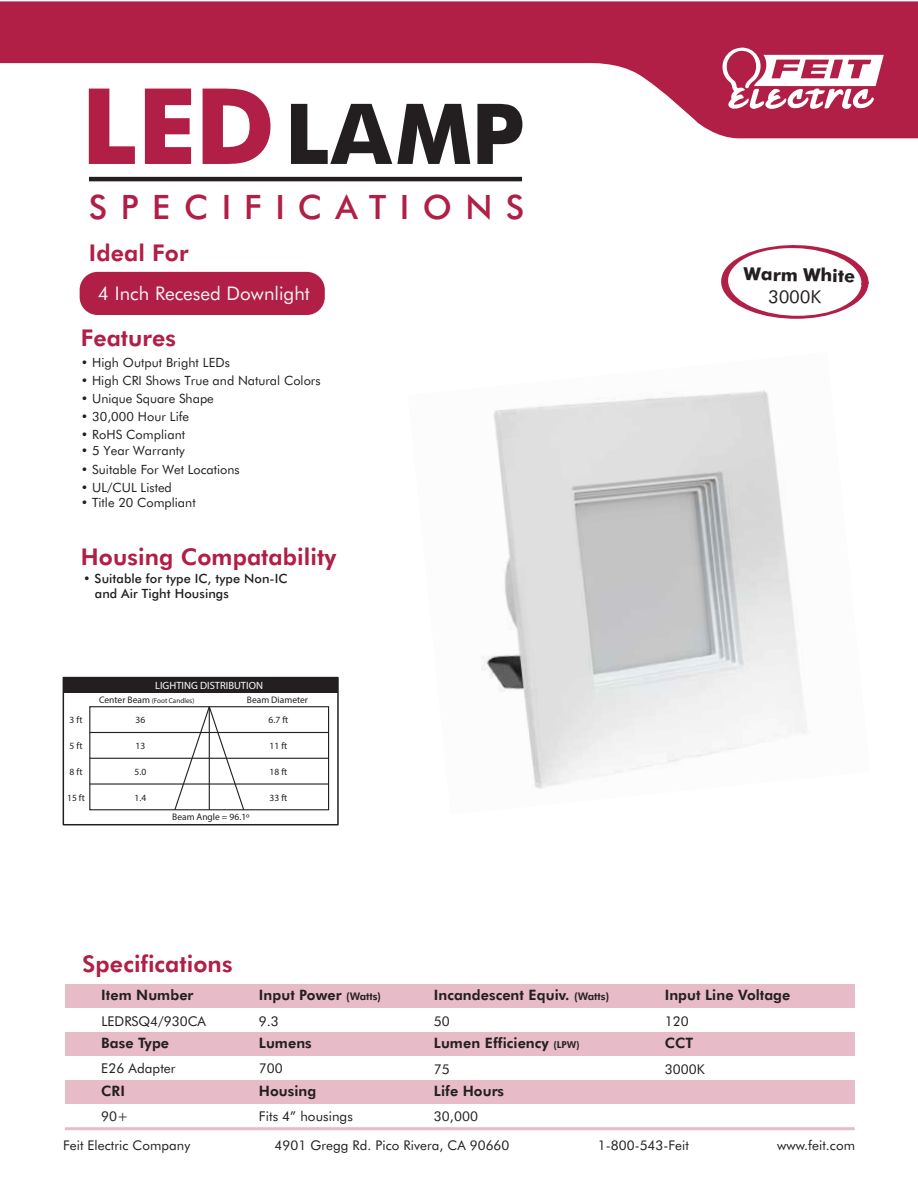
<style>
.page{position:relative;width:918px;height:1188px;background:#fff}
.page>*{position:absolute;margin:0;border:0;box-sizing:border-box;transform-origin:0 0}
.t1{font:700 84px "Futura BT";color:#231f20}
.t2{font:500 33.6px "Futura BT";letter-spacing:.4em;color:#b11e46}
.t3{font:800 23.1px "Futura BT";letter-spacing:.005em;color:#b11e46}
.t4{font:18.9px "Futura BT";color:#f5f5f5}
.t5{font:700 17.85px "Futura BT";color:#231f20}
.t6{font:17.85px "Futura BT";color:#231f20}
.t7{font:800 14.4px "Futura BT";letter-spacing:.005em;color:#231f20}
.t8{font:13.5px "Futura BT";letter-spacing:.005em;color:#231f20}
.t9{font:13.35px "Futura BT";letter-spacing:.005em;color:#231f20}
.t10{font:12.75px "Futura BT";color:#231f20}
.t11{font:500 12.75px/15.3px "Futura BT";letter-spacing:.005em;color:#231f20}
.t12{font:10.5px "Myriad Pro";color:#fff}
.t13{font:9.45px "Myriad Pro";color:#231f20}
.t14{font:7.05px "Myriad Pro";color:#231f20}
.s1{font-size:105.45px;color:#b11e46}
.s2{font-size:9.45px}
.s3{font-size:10.5px}
.s4{font-size:9.6px}
</style>
<div class="page">
<img style="left:481px;top:390px;width:326px;height:399px">
<div style="left:80px;top:272px;width:245px;height:43px;background:#b11e46;border-radius:18px"></div>
<div style="left:65px;top:984px;width:790px;height:24px;background:#e7bbc7"></div>
<div style="left:65px;top:1032px;width:790px;height:24px;background:#e7bbc7"></div>
<div style="left:65px;top:1080px;width:790px;height:24px;background:#e7bbc7"></div>
<hr style="left:65px;top:1127px;width:790px;height:3px;background:#b11e46">
<hr style="left:89px;top:177px;width:433px;height:4px;background:#231f20">
<svg style="left:0;top:1px;width:918px;height:137px;fill:#b11e46"></svg>
<svg style="left:721px;top:47px;width:163px;height:63px"></svg>
<svg style="left:721px;top:245px;width:148px;height:74px"></svg>
<div style="left:63px;top:677px;width:276px;height:148px;background:#fff;border:2px solid #231f20"></div>
<div style="left:63px;top:677px;width:275px;height:16px;background:#231f20"></div>
<div style="left:89px;top:706px;width:240px;height:104px;background:#fff;border:1px solid #231f20"></div>
<hr style="left:90px;top:732px;width:239px;height:1px;background:#231f20">
<hr style="left:90px;top:758px;width:239px;height:1px;background:#231f20">
<hr style="left:90px;top:783px;width:239px;height:2px;background:#231f20">
<svg style="left:173px;top:706px;width:72px;height:105px"></svg>
<h1 class="t1" style="left:81px;top:83px;width:445px"><span class="s1">LED</span>LAMP</h1>
<h2 class="t2" style="left:89px;top:186px;width:437px">SPECIFICATIONS</h2>
<h3 class="t3" style="left:89px;top:239px;width:101px">Ideal For</h3>
<h3 class="t4" style="left:98px;top:282px;width:213px">4 Inch Recesed Downlight</h3>
<h3 class="t3" style="left:81px;top:324px;width:97px">Features</h3>
<p class="t10" style="left:81px;top:355px;width:151px">• High Output Bright LEDs</p>
<p class="t10" style="left:81px;top:373px;width:241px">• High CRI Shows True and Natural Colors</p>
<p class="t10" style="left:81px;top:391px;width:135px">• Unique Square Shape</p>
<p class="t10" style="left:81px;top:409px;width:110px">• 30,000 Hour Life</p>
<p class="t10" style="left:81px;top:427px;width:106px">• RoHS Compliant</p>
<p class="t10" style="left:81px;top:461px;width:160px">• Suitable For Wet Locations</p>
<p class="t10" style="left:81px;top:479px;width:93px">• UL/CUL Listed</p>
<p class="t10" style="left:81px;top:495px;width:116px">• Title 20 Compliant</p>
<p class="t10" style="left:81px;top:443px;width:106px">• 5 Year Warranty</p>
<h3 class="t3" style="left:81px;top:543px;width:257px">Housing Compatability</h3>
<p class="t11" style="left:95px;top:571px;width:194px;text-indent:-12px">• Suitable for type IC, type Non-IC and Air Tight Housings</p>
<p class="t12" style="left:155px;top:679px;width:109px">LIGHTING DISTRIBUTION</p>
<p class="t13" style="left:70px;top:714px;width:14px">3 ft</p>
<p class="t13" style="left:70px;top:740px;width:14px">5 ft</p>
<p class="t13" style="left:70px;top:766px;width:14px">8 ft</p>
<p class="t13" style="left:67px;top:792px;width:19px">15 ft</p>
<p class="t14" style="left:99px;top:697px;width:97px"><span class="s2">Center Beam</span> (Foot Candles)</p>
<p class="t13" style="left:247px;top:694px;width:63px">Beam Diameter</p>
<p class="t13" style="left:136px;top:714px;width:11px">36</p>
<p class="t13" style="left:136px;top:740px;width:11px">13</p>
<p class="t13" style="left:135px;top:766px;width:13px">5.0</p>
<p class="t13" style="left:135px;top:792px;width:13px">1.4</p>
<p class="t13" style="left:172px;top:811px;width:79px">Beam Angle = 96.1º</p>
<p class="t13" style="left:269px;top:714px;width:21px">6.7 ft</p>
<p class="t13" style="left:270px;top:740px;width:19px">11 ft</p>
<p class="t13" style="left:270px;top:766px;width:19px">18 ft</p>
<p class="t13" style="left:270px;top:792px;width:19px">33 ft</p>
<h3 class="t3" style="left:82px;top:950px;width:152px">Specifications</h3>
<p class="t7" style="left:101px;top:987px;width:94px">Item Number</p>
<p class="t8" style="left:101px;top:1013px;width:106px">LEDRSQ4/930CA</p>
<p class="t7" style="left:259px;top:987px;width:124px">Input Power <span class="s3">(Watts)</span></p>
<p class="t8" style="left:259px;top:1013px;width:21px">9.3</p>
<h3 class="t5" style="left:744px;top:263px;width:113px;rotate:1deg">Warm White</h3>
<h3 class="t6" style="left:768px;top:285px;width:54px;rotate:1deg">3000K</h3>
<p class="t7" style="left:434px;top:987px;width:177px">Incandescent Equiv. <span class="s3">(Watts)</span></p>
<p class="t7" style="left:665px;top:987px;width:127px">Input Line Voltage</p>
<p class="t8" style="left:434px;top:1013px;width:17px">50</p>
<p class="t8" style="left:665px;top:1013px;width:26px">120</p>
<p class="t7" style="left:101px;top:1034px;width:69px">Base Type</p>
<p class="t7" style="left:434px;top:1034px;width:147px">Lumen Efficiency <span class="s4">(LPW)</span></p>
<p class="t7" style="left:665px;top:1034px;width:30px">CCT</p>
<p class="t7" style="left:259px;top:1034px;width:54px">Lumens</p>
<p class="t8" style="left:101px;top:1060px;width:76px">E26 Adapter</p>
<p class="t8" style="left:665px;top:1061px;width:42px">3000K</p>
<p class="t8" style="left:259px;top:1060px;width:25px">700</p>
<p class="t8" style="left:434px;top:1061px;width:17px">75</p>
<p class="t7" style="left:101px;top:1082px;width:25px">CRI</p>
<p class="t8" style="left:101px;top:1108px;width:29px">90+</p>
<p class="t7" style="left:259px;top:1082px;width:59px">Housing</p>
<p class="t7" style="left:434px;top:1082px;width:72px">Life Hours</p>
<p class="t8" style="left:434px;top:1108px;width:46px">30,000</p>
<p class="t8" style="left:259px;top:1108px;width:95px">Fits 4” housings</p>
<p class="t9" style="left:63px;top:1138px;width:129px">Feit Electric Company</p>
<p class="t9" style="left:275px;top:1138px;width:236px">4901 Gregg Rd. Pico Rivera, CA 90660</p>
<p class="t9" style="left:598px;top:1138px;width:93px">1-800-543-Feit</p>
<p class="t9" style="left:777px;top:1138px;width:79px">www.feit.com</p>
</div>
